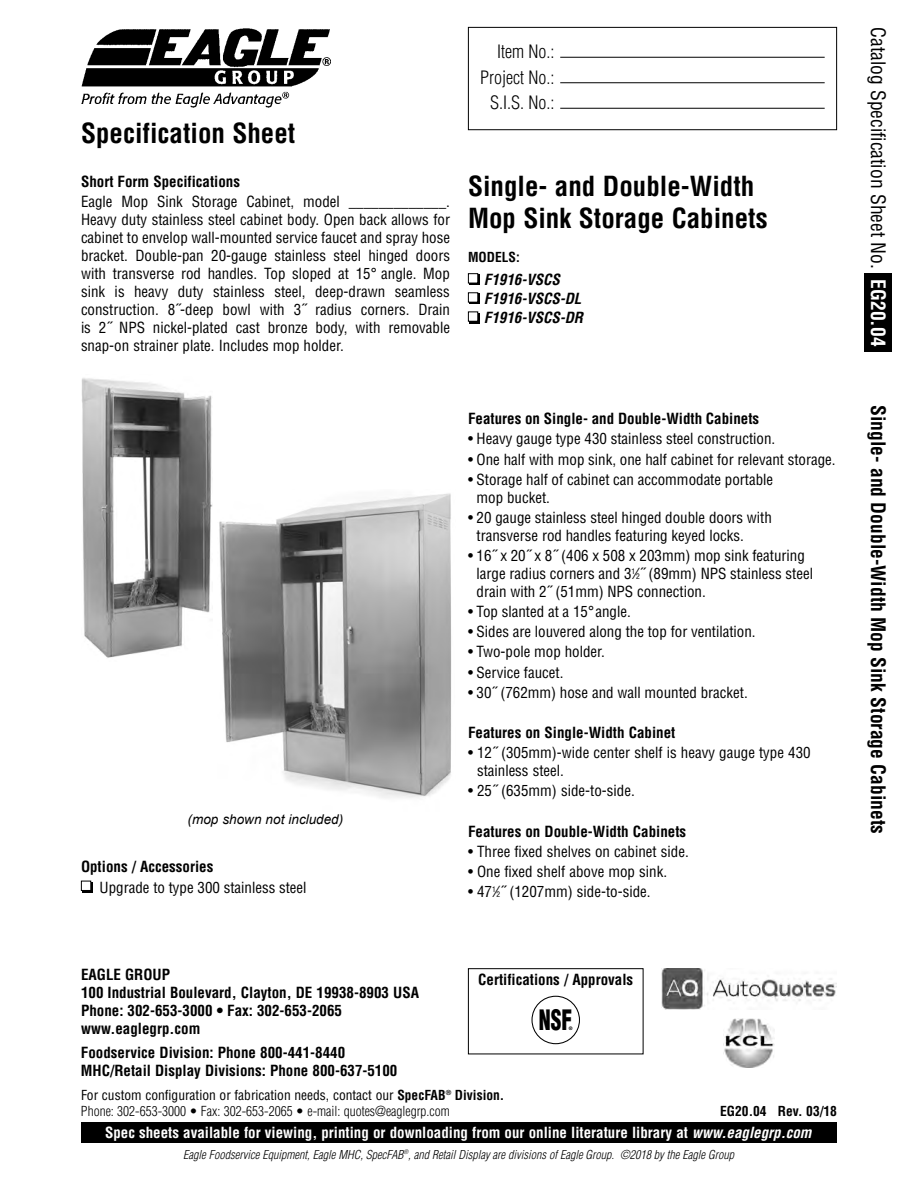
<style>
.page{position:relative;width:918px;height:1188px;background:#fff}
.page>*{position:absolute;margin:0;border:0;box-sizing:border-box;transform-origin:0 0}
.t1{font:900 condensed 27.45px "Helvetica";color:#000;scale:.78 1}
.t2{font:700 condensed 27px/32.4px "Helvetica";color:#000}
.t3{font:700 condensed 19.5px "Helvetica";color:#000}
.t4{font:condensed 19.5px "Helvetica";color:#000}
.t5{font:300 condensed 18px/25.5px "Helvetica";color:#000;text-align:right}
.t6{font:condensed 15px/18px "Helvetica";color:#000}
.t7{font:700 condensed 15px/18px "Helvetica";color:#000}
.t8{font:700 condensed 15px "Helvetica";color:#fff}
.t9{font:italic 700 condensed 15px/19px "Helvetica";color:#000}
.t10{font:300 condensed 13.5px/16.2px "Helvetica";color:#000}
.t11{font:700 condensed 13.5px "Helvetica";color:#000}
.t12{font:italic 13.5px "Arial";color:#000}
.t13{font:italic 300 condensed 12px "Helvetica";color:#000}
.t14{font:900 condensed 4.65px "Helvetica";color:#000}
.s1{font-size:7.5px}
.s2{font-weight:400}
.s3{font-weight:700}
.s4{font-style:italic}
.s5{font-weight:700;color:#fff}
</style>
<div class="page">
<img style="left:219px;top:493px;width:232px;height:305px">
<img style="left:81px;top:378px;width:131px;height:280px">
<div style="left:864px;top:274px;width:28px;height:78px;background:#000"></div>
<div style="left:468px;top:27px;width:369px;height:103px;border:1px solid #000"></div>
<hr style="left:560px;top:82px;width:265px;height:1px;background:#000">
<hr style="left:560px;top:57px;width:265px;height:1px;background:#000">
<hr style="left:560px;top:108px;width:265px;height:1px;background:#000">
<img style="left:81px;top:28px;width:250px;height:79px">
<div style="left:81px;top:1122px;width:756px;height:21px;background:#000"></div>
<div style="left:470px;top:275px;width:10px;height:10px;background:#000"></div>
<div style="left:469px;top:274px;width:8px;height:9px;background:#fff"></div>
<div style="left:468px;top:273px;width:10px;height:10px;border:1px solid #000"></div>
<div style="left:470px;top:294px;width:10px;height:10px;background:#000"></div>
<div style="left:469px;top:293px;width:8px;height:9px;background:#fff"></div>
<div style="left:468px;top:292px;width:10px;height:11px;border:1px solid #000"></div>
<div style="left:470px;top:313px;width:10px;height:10px;background:#000"></div>
<div style="left:469px;top:312px;width:8px;height:9px;background:#fff"></div>
<div style="left:468px;top:312px;width:10px;height:10px;border:1px solid #000"></div>
<div style="left:83px;top:882px;width:10px;height:11px;background:#000"></div>
<div style="left:82px;top:881px;width:8px;height:9px;background:#fff"></div>
<div style="left:81px;top:881px;width:10px;height:10px;border:1px solid #000"></div>
<img style="left:724px;top:1018px;width:51px;height:50px">
<img style="left:662px;top:968px;width:175px;height:41px">
<div style="left:468px;top:968px;width:175px;height:86px;border:1px solid #000"></div>
<svg style="left:532px;top:996px;width:48px;height:48px"></svg>
<h2 class="t2" style="left:81px;top:117px;width:216px">Specification Sheet</h2>
<p class="t7" style="left:81px;top:172px;width:161px">Short Form Specifications</p>
<p class="t6" style="left:81px;top:192px;width:371px;text-align:justify">Eagle Mop Sink Storage Cabinet, model _____________.<br>Heavy duty stainless steel cabinet body. Open back allows for cabinet to envelop wall-mounted service faucet and spray hose bracket. Double-pan 20-gauge stainless steel hinged doors with transverse rod handles. Top sloped at 15° angle. Mop sink is heavy duty stainless steel, deep-drawn seamless construction. 8˝-deep bowl with 3˝ radius corners. Drain is 2˝ NPS nickel-plated cast bronze body, with removable snap-on strainer plate. Includes mop holder.</p>
<p class="t5" style="left:480px;top:39px;width:76px">Item No.:<br>Project No.:<br>S.I.S. No.:</p>
<h2 class="t2" style="left:468px;top:170px;width:301px">Single- and Double-Width<br>Mop Sink Storage Cabinets</h2>
<p class="t9" style="left:484px;top:269px;width:101px">F1916-VSCS<br>F1916-VSCS-DL<br>F1916-VSCS-DR</p>
<p class="t11" style="left:468px;top:249px;width:53px">MODELS:</p>
<p class="t12" style="left:188px;top:811px;width:157px">(mop shown not included)</p>
<p class="t7" style="left:81px;top:857px;width:134px">Options / Accessories</p>
<p class="t6" style="left:100px;top:878px;width:209px">Upgrade to type 300 stainless steel</p>
<p class="t7" style="left:468px;top:410px;width:293px">Features on Single- and Double-Width Cabinets</p>
<p class="t6" style="left:468px;top:430px;width:309px">• Heavy gauge type 430 stainless steel construction.</p>
<p class="t6" style="left:468px;top:450px;width:369px">• One half with mop sink, one half cabinet for relevant storage.</p>
<p class="t6" style="left:477px;top:470px;width:298px;text-indent:-9px">• Storage half of cabinet can accommodate portable mop bucket.</p>
<p class="t6" style="left:477px;top:508px;width:297px;text-indent:-9px">• 20 gauge stainless steel hinged double doors with transverse rod handles featuring keyed locks.</p>
<p class="t6" style="left:477px;top:546px;width:338px;text-indent:-9px">• 16˝ x 20˝ x 8˝ (406 x 508 x 203mm) mop sink featuring large radius corners and 3<sup>1</sup>⁄<span class="s1">2</span>˝ (89mm) NPS stainless steel drain with 2˝ (51mm) NPS connection.</p>
<p class="t6" style="left:468px;top:602px;width:164px">• Top slanted at a 15° angle.</p>
<p class="t6" style="left:468px;top:623px;width:289px">• Sides are louvered along the top for ventilation.</p>
<p class="t6" style="left:468px;top:643px;width:138px">• Two-pole mop holder.</p>
<p class="t6" style="left:468px;top:663px;width:97px">• Service faucet.</p>
<p class="t6" style="left:468px;top:683px;width:281px">• 30˝ (762mm) hose and wall mounted bracket.</p>
<p class="t7" style="left:468px;top:724px;width:209px">Features on Single-Width Cabinet</p>
<p class="t6" style="left:477px;top:744px;width:335px;text-indent:-9px">• 12˝ (305mm)-wide center shelf is heavy gauge type 430 stainless steel.</p>
<p class="t6" style="left:468px;top:782px;width:168px">• 25˝ (635mm) side-to-side.</p>
<p class="t7" style="left:468px;top:822px;width:220px">Features on Double-Width Cabinets</p>
<p class="t6" style="left:468px;top:842px;width:222px">• Three fixed shelves on cabinet side.</p>
<p class="t6" style="left:468px;top:862px;width:201px">• One fixed shelf above mop sink.</p>
<p class="t6" style="left:468px;top:882px;width:184px">• 47<sup>1</sup>⁄<span class="s1">2</span>˝ (1207mm) side-to-side.</p>
<p class="t7" style="left:81px;top:965px;width:340px">EAGLE GROUP<br>100 Industrial Boulevard, Clayton, DE 19938-8903 USA<br>Phone: 302-653-3000 • Fax: 302-653-2065 www.eaglegrp.com</p>
<p class="t7" style="left:81px;top:1044px;width:318px">Foodservice Division: Phone 800-441-8440<br>MHC/Retail Display Divisions: Phone 800-637-5100</p>
<p class="t7" style="left:478px;top:970px;width:156px">Certifications / Approvals</p>
<h1 class="t1" style="left:539px;top:1003px;width:44px">NSF</h1>
<p class="t14" style="left:569px;top:1025px;width:5px">®</p>
<p class="t10" style="left:81px;top:1087px;width:425px"><span class="s2">For custom configuration or fabrication needs, contact our</span> <span class="s3">SpecFAB</span><sup>®</sup> <span class="s3">Division.<br></span>Phone: 302-653-3000 • Fax: 302-653-2065 • e-mail: quotes@eaglegrp.com</p>
<p class="t11" style="left:720px;top:1103px;width:118px">EG20.04 Rev. 03/18</p>
<p class="t8" style="left:105px;top:1123px;width:708px">Spec sheets available for viewing, printing or downloading from our online literature library at <span class="s4">www.eaglegrp.com</span></p>
<p class="t13" style="left:183px;top:1147px;width:552px">Eagle Foodservice Equipment, Eagle MHC, SpecFAB<sup>®</sup>, and Retail Display are divisions of Eagle Group. ©2018 by the Eagle Group</p>
<h3 class="t4" style="left:890px;top:27px;width:321px;rotate:90deg">Catalog Specification Sheet No. <span class="s5">EG20.04</span></h3>
<h3 class="t3" style="left:890px;top:405px;width:430px;rotate:90deg">Single- and Double-Width Mop Sink Storage Cabinets</h3>
</div>
